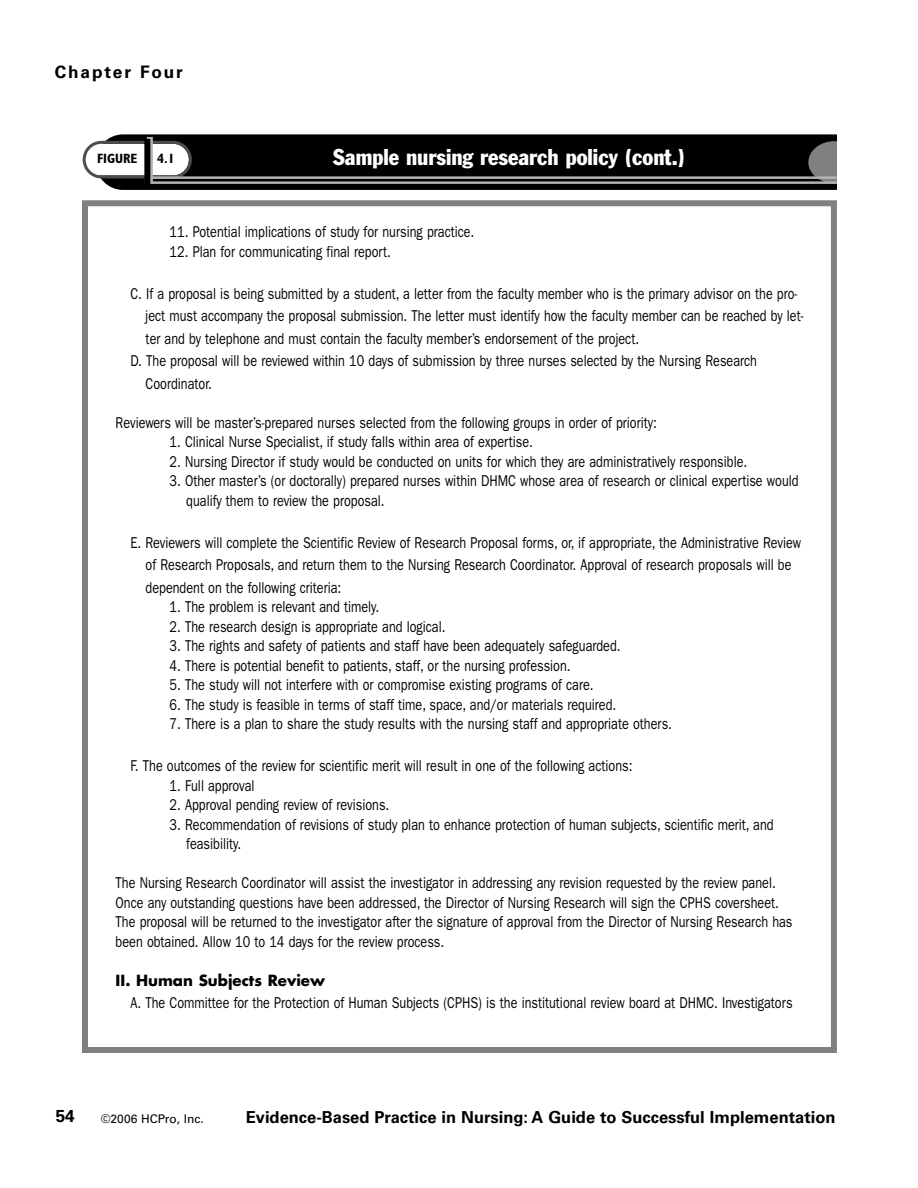
<style>
.page{position:relative;width:918px;height:1188px;background:#fff}
.page>*{position:absolute;margin:0;border:0;box-sizing:border-box;transform-origin:0 0}
.t1{font:condensed 22.5px "Franklin Gothic Std";color:#fff}
.t2{font:700 17.25px "Univers LT Std";letter-spacing:.11em;color:#000}
.t3{font:700 16.5px "Univers LT Std";color:#000}
.t4{font:15.75px/19.5px "ITC Franklin Gothic Std";color:#000;scale:.8 1}
.t5{font:700 15px "Futura Std";color:#000}
.t6{font:700 condensed 13.5px "Gill Sans Std";color:#000}
.t7{font:12px "Univers LT Std";color:#000}
</style>
<div class="page">
<div style="left:96px;top:134px;width:766px;height:56px;background:#000;border-radius:27px"></div>
<div style="left:82px;top:200px;width:755px;height:853px;border:6px solid #808080"></div>
<div style="left:808px;top:141px;width:53px;height:42px;background:#808080;border-radius:50%"></div>
<svg style="left:83px;top:141px;width:109px;height:37px;background:#d6d6d6"></svg>
<div style="left:837px;top:125px;width:37px;height:69px;background:#fff"></div>
<hr style="left:145px;top:176px;width:692px;height:3px;background:#b3b3b3">
<hr style="left:145px;top:181px;width:692px;height:3px;background:#b3b3b3">
<svg style="left:147px;top:137px;width:6px;height:45px"></svg>
<div style="left:144px;top:139px;width:6px;height:47px;background:#000"></div>
<p class="t2" style="left:55px;top:64px;width:130px">Chapter Four</p>
<p class="t6" style="left:97px;top:154px;width:42px">FIGURE</p>
<p class="t6" style="left:157px;top:154px;width:19px">4.1</p>
<h1 class="t1" style="left:333px;top:146px;width:354px">Sample nursing research policy (cont.)</h1>
<p class="t4" style="left:170px;top:224px;width:382px">11. Potential implications of study for nursing practice.</p>
<p class="t4" style="left:170px;top:243px;width:278px">12. Plan for communicating final report.</p>
<p class="t4" style="left:131px;top:285px;width:835px">C. If a proposal is being submitted by a student, a letter from the faculty member who is the primary advisor on the pro-</p>
<p class="t4" style="left:146px;top:308px;width:824px">ject must accompany the proposal submission. The letter must identify how the faculty member can be reached by let-</p>
<p class="t4" style="left:146px;top:330px;width:618px">ter and by telephone and must contain the faculty member’s endorsement of the project.</p>
<p class="t4" style="left:131px;top:353px;width:785px">D. The proposal will be reviewed within 10 days of submission by three nurses selected by the Nursing Research</p>
<p class="t4" style="left:146px;top:375px;width:84px">Coordinator.</p>
<p class="t4" style="left:116px;top:414px;width:678px">Reviewers will be master’s-prepared nurses selected from the following groups in order of priority:</p>
<p class="t4" style="left:170px;top:434px;width:456px">1. Clinical Nurse Specialist, if study falls within area of expertise.</p>
<p class="t4" style="left:170px;top:453px;width:724px">2. Nursing Director if study would be conducted on units for which they are administratively responsible.</p>
<p class="t4" style="left:186px;top:473px;width:767px;text-indent:-17px">3. Other master’s (or doctorally) prepared nurses within DHMC whose area of research or clinical expertise would qualify them to review the proposal.</p>
<p class="t4" style="left:146px;top:533px;width:821px;line-height:22.5px;text-indent:-15px">E. Reviewers will complete the Scientific Review of Research Proposal forms, or, if appropriate, the Administrative Review of Research Proposals, and return them to the Nursing Research Coordinator. Approval of research proposals will be dependent on the following criteria:</p>
<p class="t4" style="left:170px;top:599px;width:264px">1. The problem is relevant and timely.</p>
<p class="t4" style="left:170px;top:618px;width:346px">2. The research design is appropriate and logical.</p>
<p class="t4" style="left:170px;top:638px;width:565px">3. The rights and safety of patients and staff have been adequately safeguarded.</p>
<p class="t4" style="left:170px;top:657px;width:503px">4. There is potential benefit to patients, staff, or the nursing profession.</p>
<p class="t4" style="left:170px;top:677px;width:532px">5. The study will not interfere with or compromise existing programs of care.</p>
<p class="t4" style="left:170px;top:696px;width:560px">6. The study is feasible in terms of staff time, space, and/or materials required.</p>
<p class="t4" style="left:170px;top:716px;width:629px">7. There is a plan to share the study results with the nursing staff and appropriate others.</p>
<p class="t4" style="left:131px;top:758px;width:629px">F. The outcomes of the review for scientific merit will result in one of the following actions:</p>
<p class="t4" style="left:170px;top:777px;width:108px">1. Full approval</p>
<p class="t4" style="left:170px;top:797px;width:276px">2. Approval pending review of revisions.</p>
<p class="t4" style="left:186px;top:816px;width:736px;text-indent:-17px">3. Recommendation of revisions of study plan to enhance protection of human subjects, scientific merit, and feasibility.</p>
<p class="t4" style="left:116px;top:875px;width:848px">The Nursing Research Coordinator will assist the investigator in addressing any revision requested by the review panel.<br>Once any outstanding questions have been addressed, the Director of Nursing Research will sign the CPHS coversheet.<br>The proposal will be returned to the investigator after the signature of approval from the Director of Nursing Research has been obtained. Allow 10 to 14 days for the review process.</p>
<p class="t5" style="left:116px;top:973px;width:211px">II. Human Subjects Review</p>
<p class="t4" style="left:131px;top:995px;width:829px">A. The Committee for the Protection of Human Subjects (CPHS) is the institutional review board at DHMC. Investigators</p>
<p class="t2" style="left:56px;top:1108px;width:21px">54</p>
<p class="t7" style="left:101px;top:1113px;width:105px">©2006 HCPro, Inc.</p>
<p class="t3" style="left:246px;top:1109px;width:591px">Evidence-Based Practice in Nursing: A Guide to Successful Implementation</p>
</div>
